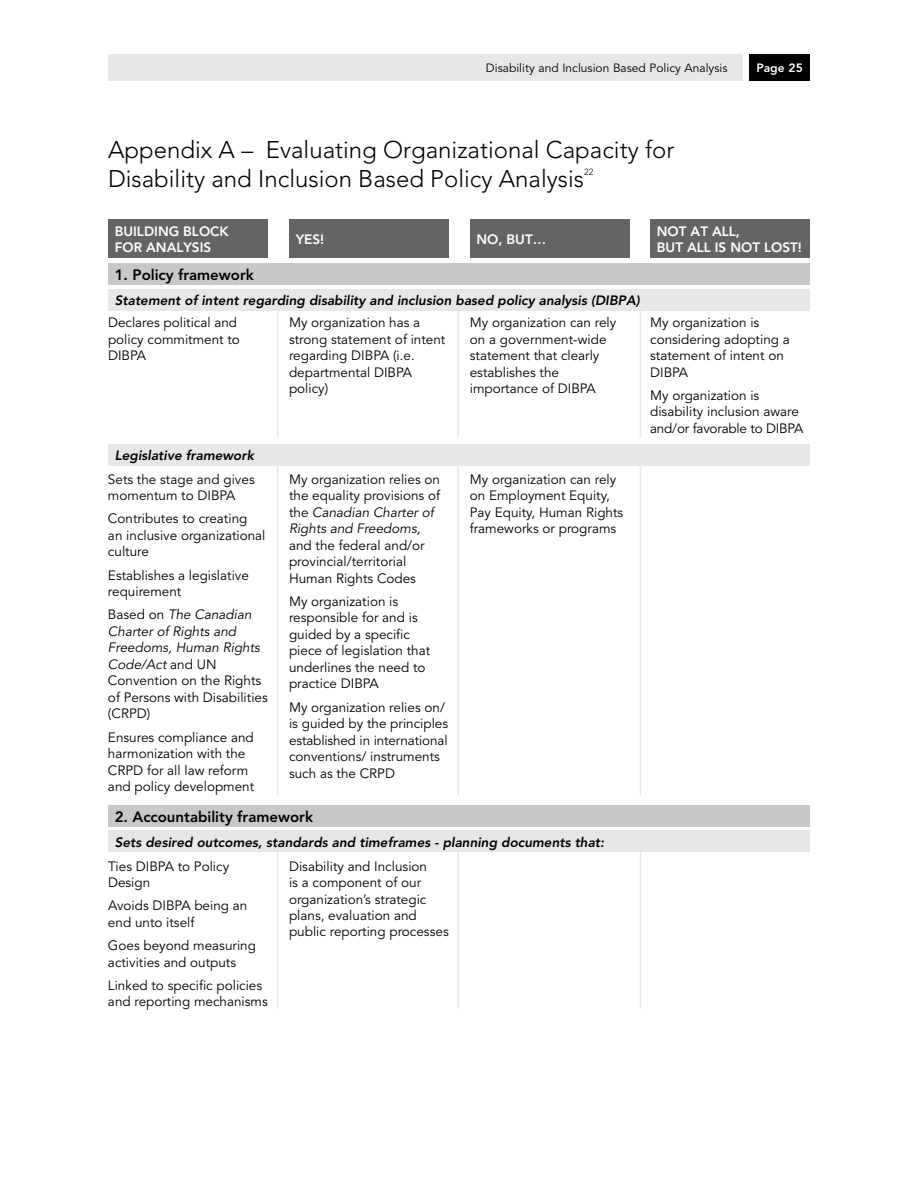
<style>
.page{position:relative;width:918px;height:1188px;background:#fff}
.page>*{position:absolute;margin:0;border:0;box-sizing:border-box;transform-origin:0 0}
.t1{font:300 24px/28.8px "Avenir";color:#000}
.t2{font:800 15px "Avenir";color:#000}
.t3{font:13.5px/16.5px "Avenir";color:#000}
.t4{font:italic 800 13.5px "Avenir";color:#000}
.t5{font:800 13.5px/16.2px "Avenir";color:#fff}
.t6{font:12px "Avenir";color:#000}
.t7{font:800 12px "Avenir";color:#fff}
.t8{font:300 9px "Avenir";color:#000}
.s1{font-style:italic}
</style>
<div class="page">
<div style="left:749px;top:54px;width:61px;height:27px;background:#000"></div>
<div style="left:108px;top:54px;width:634px;height:27px;background:#e6e7e8"></div>
<div style="left:108px;top:220px;width:160px;height:38px;background:#636466"></div>
<div style="left:108px;top:263px;width:702px;height:22px;background:#c7c8ca"></div>
<div style="left:108px;top:805px;width:702px;height:22px;background:#c7c8ca"></div>
<div style="left:108px;top:289px;width:702px;height:21px;background:#e6e7e8"></div>
<div style="left:108px;top:831px;width:702px;height:21px;background:#e6e7e8"></div>
<div style="left:108px;top:444px;width:702px;height:22px;background:#e6e7e8"></div>
<div style="left:289px;top:220px;width:160px;height:38px;background:#636466"></div>
<div style="left:470px;top:220px;width:160px;height:38px;background:#636466"></div>
<div style="left:650px;top:220px;width:160px;height:38px;background:#636466"></div>
<hr style="left:277px;top:310px;width:1px;height:127px;background:#e6e7e8">
<hr style="left:277px;top:851px;width:1px;height:158px;background:#e6e7e8">
<hr style="left:277px;top:466px;width:1px;height:329px;background:#e6e7e8">
<hr style="left:458px;top:310px;width:1px;height:127px;background:#e6e7e8">
<hr style="left:458px;top:851px;width:1px;height:158px;background:#e6e7e8">
<hr style="left:458px;top:466px;width:1px;height:329px;background:#e6e7e8">
<hr style="left:640px;top:310px;width:1px;height:127px;background:#e6e7e8">
<hr style="left:640px;top:851px;width:1px;height:158px;background:#e6e7e8">
<hr style="left:640px;top:466px;width:1px;height:329px;background:#e6e7e8">
<p class="t6" style="left:486px;top:61px;width:243px">Disability and I nclusion Based Policy Analysis</p>
<p class="t7" style="left:756px;top:61px;width:48px">Page 25</p>
<h1 class="t1" style="left:108px;top:135px;width:568px">Appendix A – Evaluating Organizational Capacity for<br>Disability and Inclusion Based Policy Analysis</h1>
<p class="t8" style="left:584px;top:166px;width:11px">22</p>
<p class="t5" style="left:115px;top:223px;width:115px">Building Block for Analysis</p>
<p class="t2" style="left:115px;top:266px;width:141px">1. Policy framework</p>
<p class="t5" style="left:296px;top:231px;width:30px">Yes!</p>
<p class="t5" style="left:477px;top:231px;width:71px">No, but…</p>
<p class="t4" style="left:115px;top:292px;width:527px">Statement of intent regarding disability and inclusion based policy analysis (DIBPA)</p>
<p class="t3" style="left:108px;top:315px;width:133px">Declares political and policy commitment to<br>DIBPA</p>
<p class="t4" style="left:115px;top:447px;width:141px">Legislative framework</p>
<p class="t3" style="left:108px;top:471px;width:148px">Sets the stage and gives momentum to DIB PA</p>
<p class="t3" style="left:108px;top:511px;width:159px">Contributes to creating<br>an inclusive organizational culture</p>
<p class="t3" style="left:108px;top:567px;width:142px">Establishes a legislative requirement</p>
<p class="t3" style="left:108px;top:607px;width:161px">Based on <span class="s1">The Canadian<br>Charter of Rights and<br>Freedoms, Human Rights<br>Code/Act</span> and UN<br>Convention on the Rights of Persons with Disabilities (CRPD)</p>
<p class="t3" style="left:108px;top:729px;width:148px">Ensures compliance and harmonization with the<br>CRPD for all law reform and policy development</p>
<p class="t3" style="left:289px;top:315px;width:158px">My organization has a strong statement of intent regarding DIBPA (i.e. departmental DIB PA policy)</p>
<p class="t3" style="left:289px;top:471px;width:153px">My organization relies on the equality provisions of the <span class="s1">Canadian Charter of<br>Rights and Freedoms,</span></p>
<p class="t3" style="left:289px;top:537px;width:137px">and the federal and/or provincial/territorial<br>Human Rights Codes</p>
<p class="t3" style="left:289px;top:593px;width:143px">My organization is responsible for and is guided by a specific piece of legislation that underlines the need to practice DIB PA</p>
<p class="t3" style="left:289px;top:699px;width:161px">My organization relies on/ is guided by the principles established in international conventions/ instruments such as the CRPD</p>
<p class="t2" style="left:115px;top:808px;width:200px">2. Accountability framework</p>
<p class="t3" style="left:470px;top:315px;width:148px">My organization can rely on a government-wide statement that clearly establishes the importance of DIB PA</p>
<p class="t3" style="left:470px;top:471px;width:155px">My organization can rely on Employment Equity,<br>Pay Equity, Human Rights frameworks or programs</p>
<p class="t4" style="left:115px;top:834px;width:491px">Sets desired outcomes, standards and timeframes - planning documents that:</p>
<p class="t3" style="left:108px;top:858px;width:123px">Ties DIB PA to Policy<br>Design</p>
<p class="t3" style="left:108px;top:898px;width:141px">Avoids DIB PA being an end unto itself</p>
<p class="t3" style="left:108px;top:937px;width:150px">Goes beyond measuring activities and outputs</p>
<p class="t3" style="left:108px;top:977px;width:161px">Linked to specific policies and reporting mechanisms</p>
<p class="t3" style="left:289px;top:858px;width:161px">Disability and I nclusion<br>is a component of our organization’s strategic plans, evaluation and public reporting processes</p>
<p class="t5" style="left:657px;top:223px;width:146px">N ot at all,<br>but all is not lost!</p>
<p class="t3" style="left:650px;top:315px;width:141px">My organization is considering adopting a statement of intent on<br>DIBPA</p>
<p class="t3" style="left:650px;top:387px;width:155px">My organization is disability inclusion aware and/or favorable to DIB PA</p>
</div>
